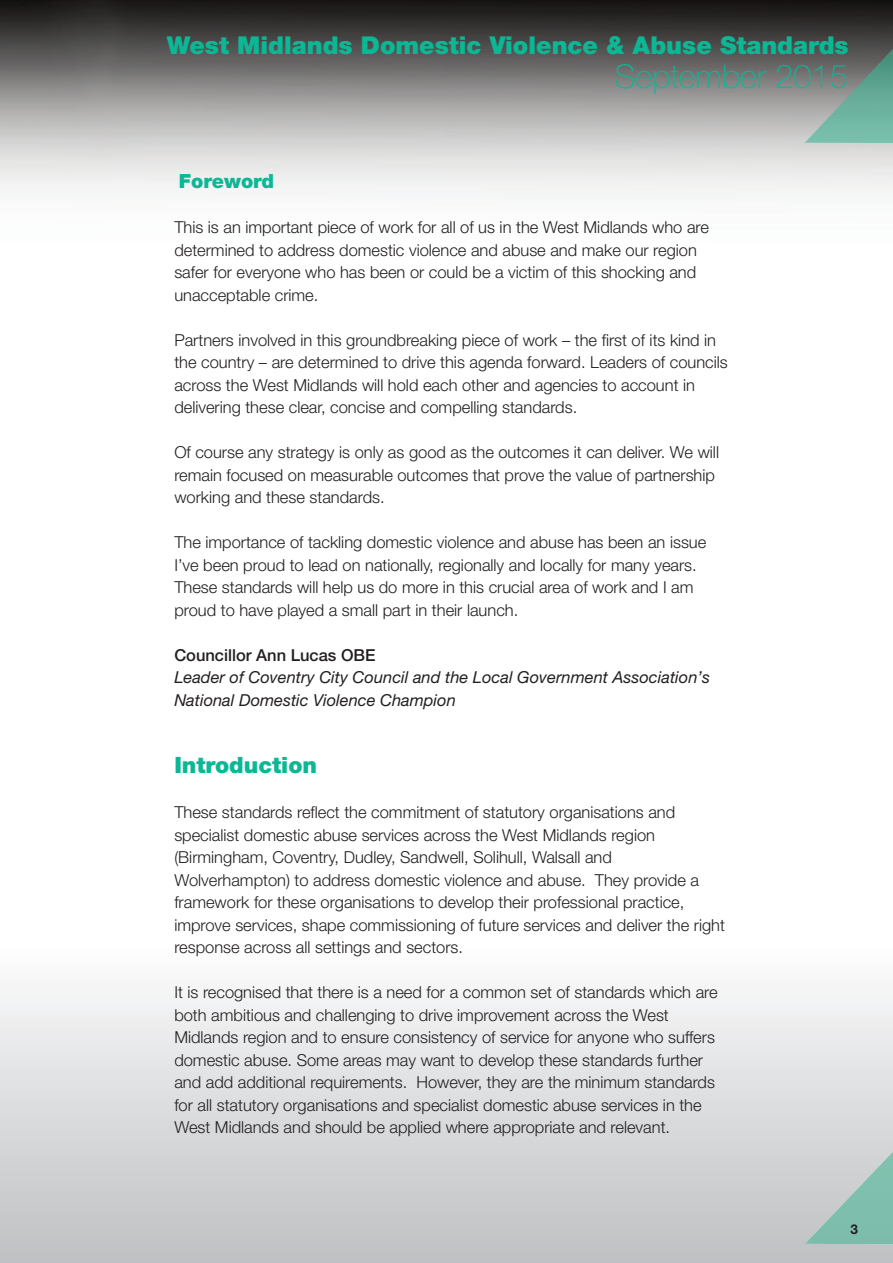
<style>
.page{position:relative;width:893px;height:1263px;background:#fff}
.page>*{position:absolute;margin:0;border:0;box-sizing:border-box;transform-origin:0 0}
.t1{font:100 32.7px "Helvetica Neue LT";color:#0cb796}
.t2{font:900 24.6px "Helvetica Neue LT";color:#0cb796}
.t3{font:900 22.5px "Helvetica Neue LT";color:#0cb796}
.t4{font:900 19.5px "Helvetica Neue LT";color:#0cb796}
.t5{font:300 16.5px/22.5px "Helvetica Neue LT";color:#231f20}
.t6{font:italic 16.5px/22.5px "Helvetica Neue LT";color:#231f20}
.t7{font:500 16.5px "Helvetica Neue LT";color:#231f20}
.t8{font:700 13.5px "Helvetica Neue LT";color:#231f20}
</style>
<div class="page">
<img style="left:0;top:0;width:893px;height:195px">
<img style="left:805px;top:1151px;width:88px;height:93px">
<img style="left:805px;top:48px;width:88px;height:95px">
<h2 class="t2" style="left:167px;top:36px;width:683px">West Midlands Domestic Violence &amp; Abuse Standards</h2>
<h1 class="t1" style="left:615px;top:65px;width:235px">September 2015</h1>
<p class="t4" style="left:179px;top:174px;width:97px">Foreword</p>
<p class="t5" style="left:174px;top:218px;width:536px">This is an important piece of work for all of us in the West Midlands who are determined to address domestic violence and abuse and make our region safer for everyone who has been or could be a victim of this shocking and unacceptable crime.</p>
<p class="t5" style="left:174px;top:330px;width:555px">Partners involved in this groundbreaking piece of work – the first of its kind in the country – are determined to drive this agenda forward. Leaders of councils across the West Midlands will hold each other and agencies to account in delivering these clear, concise and compelling standards.</p>
<p class="t5" style="left:174px;top:443px;width:546px">Of course any strategy is only as good as the outcomes it can deliver. We will remain focused on measurable outcomes that prove the value of partnership working and these standards.</p>
<p class="t5" style="left:174px;top:533px;width:533px">The importance of tackling domestic violence and abuse has been an issue I’ve been proud to lead on nationally, regionally and locally for many years.<br>These standards will help us do more in this crucial area of work and I am proud to have played a small part in their launch.</p>
<p class="t7" style="left:174px;top:649px;width:203px">Councillor Ann Lucas OBE</p>
<p class="t6" style="left:174px;top:668px;width:537px">Leader of Coventry City Council and the Local Government Association’s<br>National Domestic Violence Champion</p>
<h3 class="t3" style="left:174px;top:757px;width:144px">Introduction</h3>
<p class="t5" style="left:174px;top:803px;width:552px">These standards reflect the commitment of statutory organisations and specialist domestic abuse services across the West Midlands region (Birmingham, Coventry, Dudley, Sandwell, Solihull, Walsall and Wolverhampton) to address domestic violence and abuse. They provide a framework for these organisations to develop their professional practice, improve services, shape commissioning of future services and deliver the right response across all settings and sectors.</p>
<p class="t5" style="left:174px;top:983px;width:545px">It is recognised that there is a need for a common set of standards which are both ambitious and challenging to drive improvement across the West Midlands region and to ensure consistency of service for anyone who suffers domestic abuse. Some areas may want to develop these standards further and add additional requirements. However, they are the minimum standards for all statutory organisations and specialist domestic abuse services in the West Midlands and should be applied where appropriate and relevant.</p>
<p class="t8" style="left:850px;top:1225px;width:9px">3</p>
</div>
